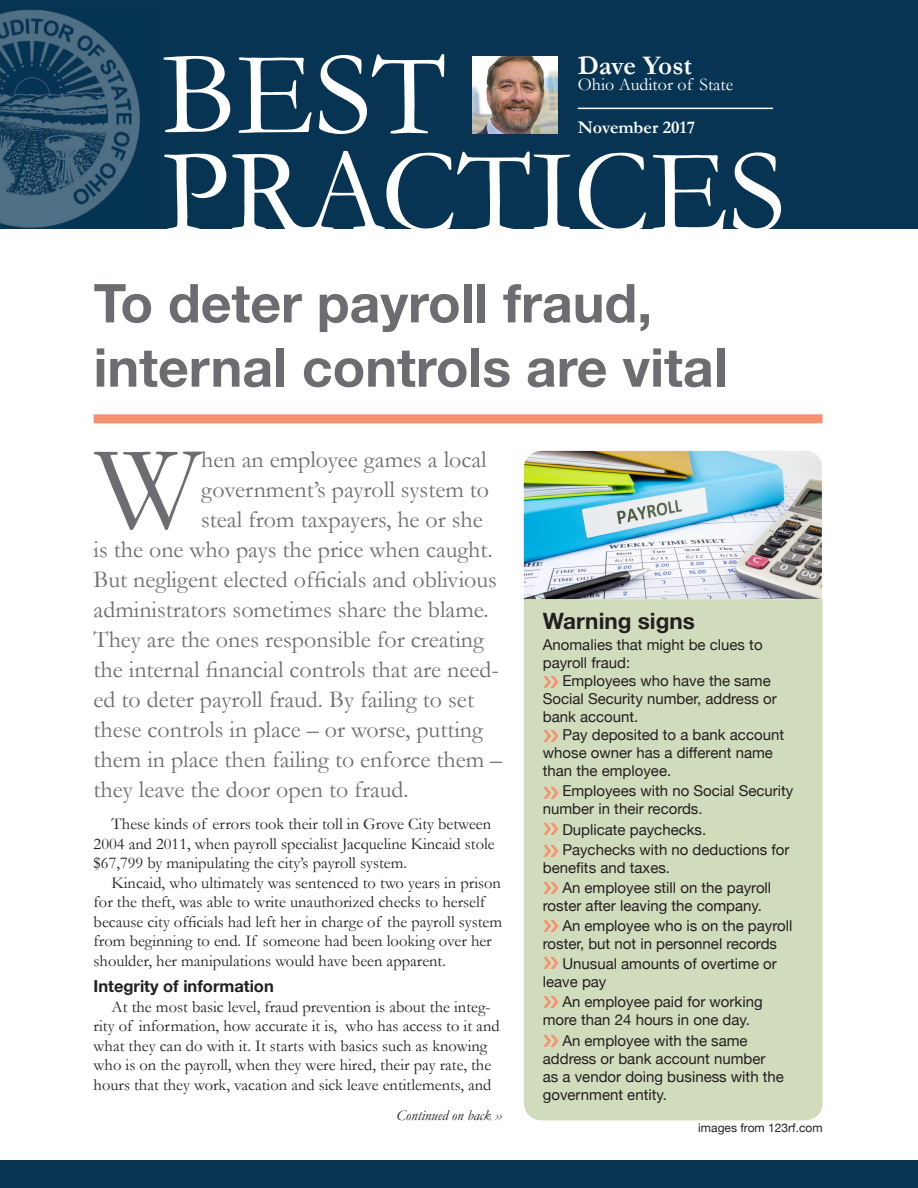
<style>
.page{position:relative;width:918px;height:1188px;background:#fff}
.page>*{position:absolute;margin:0;border:0;box-sizing:border-box;transform-origin:0 0}
.t1{font:120.3px "Garamond";color:#6c6d70}
.t2{font:120px "Garamond";color:#fff}
.t3{font:700 53.55px "Helvetica Neue";color:#6c6d70}
.t4{font:700 27px "Garamond";letter-spacing:-.005em;color:#fff}
.t5{font:24px "Garamond";color:#6c6d70}
.t6{font:700 22.5px "Helvetica Neue";color:#231f20}
.t7{font:18px "Garamond";color:#fff}
.t8{font:700 18px "Garamond";color:#fff}
.t9{font:16.5px/19.5px "Garamond";color:#231f20}
.t10{font:700 16.5px "Helvetica Neue";color:#231f20}
.t11{font:15px/18px "Helvetica Neue";color:#231f20}
.t12{font:italic 15px "Garamond";color:#231f20}
.t13{font:12px "Helvetica Neue";color:#231f20}
</style>
<div class="page">
<img style="left:524px;top:451px;width:298px;height:148px">
<div style="left:0;top:0;width:918px;height:228px;background:#063452"></div>
<img style="left:0;top:9px;width:154px;height:220px">
<img style="left:472px;top:56px;width:86px;height:78px">
<hr style="left:578px;top:108px;width:195px;height:1px;background:#fff">
<div style="left:0;top:1161px;width:918px;height:27px;background:#063452"></div>
<div style="left:94px;top:414px;width:729px;height:9px;background:#f6916e"></div>
<div style="left:524px;top:599px;width:299px;height:521px;background:#d1dcbc"></div>
<svg style="left:543px;top:730px;width:15px;height:12px"></svg>
<svg style="left:543px;top:787px;width:15px;height:12px"></svg>
<svg style="left:543px;top:823px;width:15px;height:12px"></svg>
<svg style="left:543px;top:844px;width:15px;height:13px"></svg>
<svg style="left:543px;top:881px;width:15px;height:13px"></svg>
<svg style="left:543px;top:920px;width:15px;height:12px"></svg>
<svg style="left:543px;top:957px;width:15px;height:12px"></svg>
<svg style="left:543px;top:996px;width:15px;height:12px"></svg>
<svg style="left:543px;top:1034px;width:15px;height:13px"></svg>
<svg style="left:543px;top:675px;width:15px;height:13px"></svg>
<p class="t2" style="left:162px;top:22px;width:285px">BEST</p>
<p class="t2" style="left:162px;top:120px;width:626px">PRACTICES</p>
<p class="t4" style="left:578px;top:49px;width:116px">Dave Yost</p>
<p class="t7" style="left:578px;top:74px;width:157px">Ohio Auditor of State</p>
<p class="t8" style="left:578px;top:117px;width:119px">November 2017</p>
<p class="t3" style="left:94px;top:261px;width:560px">To deter payroll fraud,</p>
<p class="t3" style="left:94px;top:326px;width:635px">internal controls are vital</p>
<p class="t1" style="left:95px;top:417px;width:108px">W</p>
<p class="t5" style="left:201px;top:445px;width:287px">hen an employee games a local</p>
<p class="t5" style="left:201px;top:475px;width:289px">government’s payroll system to</p>
<p class="t5" style="left:201px;top:505px;width:283px">steal from taxpayers, he or she</p>
<p class="t5" style="left:94px;top:535px;width:401px">is the one who pays the price when caught.</p>
<p class="t5" style="left:94px;top:565px;width:405px">But negligent elected officials and oblivious</p>
<p class="t5" style="left:94px;top:595px;width:397px">administrators sometimes share the blame.</p>
<p class="t5" style="left:94px;top:625px;width:392px">They are the ones responsible for creating</p>
<p class="t5" style="left:94px;top:655px;width:407px">the internal financial controls that are need-</p>
<p class="t5" style="left:94px;top:685px;width:382px">ed to deter payroll fraud. By failing to set</p>
<p class="t5" style="left:94px;top:715px;width:391px">these controls in place – or worse, putting</p>
<p class="t5" style="left:94px;top:745px;width:410px">them in place then failing to enforce them –</p>
<p class="t5" style="left:94px;top:775px;width:317px">they leave the door open to fraud.</p>
<p class="t9" style="left:94px;top:814px;width:403px;text-indent:18px">These kinds of errors took their toll in Grove City between<br>2004 and 2011, when payroll specialist Jacqueline Kincaid stole $67,799 by manipulating the city’s payroll system.</p>
<p class="t9" style="left:94px;top:873px;width:410px;text-indent:18px">Kincaid, who ultimately was sentenced to two years in prison for the theft, was able to write unauthorized checks to herself because city officials had left her in charge of the payroll system from beginning to end. If someone had been looking over her shoulder, her manipulations would have been apparent.</p>
<p class="t10" style="left:94px;top:973px;width:182px">Integrity of information</p>
<p class="t9" style="left:94px;top:997px;width:408px;text-indent:18px">At the most basic level, fraud prevention is about the integ&shy;rity of information, how accurate it is, who has access to it and what they can do with it. It starts with basics such as knowing who is on the payroll, when they were hired, their pay rate, the hours that they work, vacation and sick leave entitlements, and</p>
<p class="t12" style="left:397px;top:1107px;width:107px">Continued on back ››</p>
<p class="t6" style="left:543px;top:603px;width:154px">Warning signs</p>
<p class="t11" style="left:543px;top:637px;width:221px">Anomalies that might be clues to payroll fraud:</p>
<p class="t11" style="left:543px;top:673px;width:235px;text-indent:20px">Employees who have the same<br>Social Security number, address or bank account.</p>
<p class="t11" style="left:543px;top:727px;width:243px;text-indent:20px">Pay deposited to a bank account whose owner has a different name than the employee.</p>
<p class="t11" style="left:543px;top:783px;width:252px;text-indent:20px">Employees with no Social Security number in their records.</p>
<p class="t11" style="left:562px;top:821px;width:145px">Duplicate paychecks.</p>
<p class="t11" style="left:543px;top:841px;width:248px;text-indent:20px">Paychecks with no deductions for benefits and taxes.</p>
<p class="t11" style="left:543px;top:879px;width:230px;text-indent:20px">An employee still on the payroll roster after leaving the company.</p>
<p class="t11" style="left:543px;top:918px;width:251px;text-indent:20px">An employee who is on the payroll roster, but not in personnel records</p>
<p class="t11" style="left:543px;top:956px;width:236px;text-indent:20px">Unusual amounts of overtime or leave pay</p>
<p class="t11" style="left:543px;top:994px;width:221px;text-indent:20px">An employee paid for working more than 24 hours in one day.</p>
<p class="t11" style="left:543px;top:1032px;width:243px;text-indent:20px">An employee with the same address or bank account number as a vendor doing business with the government entity.</p>
<p class="t13" style="left:698px;top:1119px;width:126px">images from 123rf.com</p>
</div>
